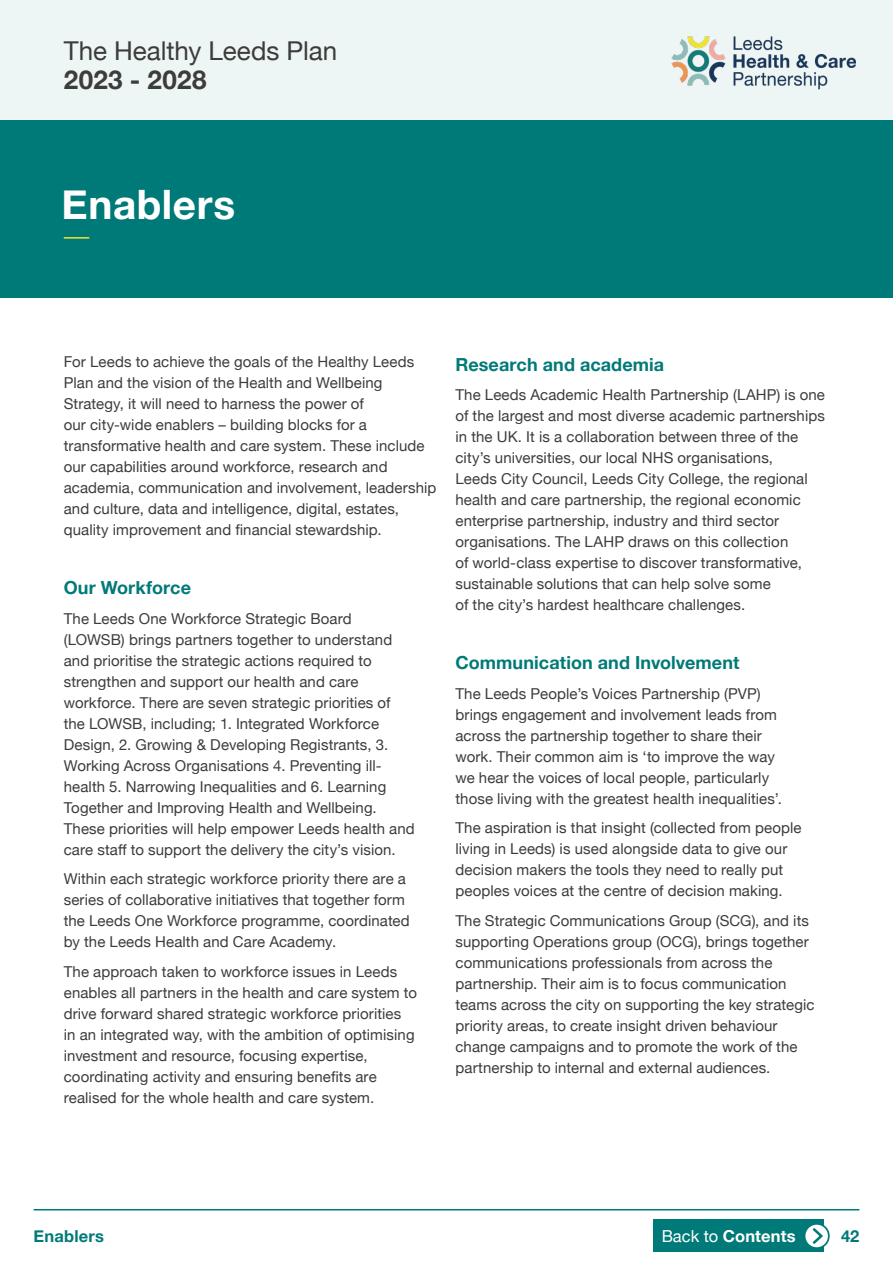
<style>
.page{position:relative;width:893px;height:1263px;background:#fff}
.page>*{position:absolute;margin:0;border:0;box-sizing:border-box;transform-origin:0 0}
.t1{font:700 40.5px "Helvetica Neue";letter-spacing:.015em;color:#fff}
.t2{font:25.95px "Helvetica Neue";letter-spacing:-.005em;color:#3c3c3b}
.t3{font:700 25.95px "Helvetica Neue";letter-spacing:.015em;color:#3c3c3b}
.t4{font:700 18px "Helvetica Neue";letter-spacing:.005em;color:#007a78}
.t5{font:700 16.5px "Helvetica Neue";letter-spacing:.005em;color:#fff}
.t6{font:700 16.5px "Helvetica Neue";letter-spacing:.01em;color:#007a78}
.t7{font:15px/21px "Helvetica Neue";letter-spacing:.005em;color:#3c3c3b}
.s1{font-weight:400}
</style>
<div class="page">
<div style="left:0;top:0;width:893px;height:120px;background:#eef5f5"></div>
<img style="left:671px;top:36px;width:185px;height:54px">
<div style="left:0;top:120px;width:893px;height:178px;background:#007a78"></div>
<hr style="left:64px;top:237px;width:25px;height:2px;background:#f3e42f">
<hr style="left:34px;top:1209px;width:825px;height:1px;background:#007a78">
<div style="left:653px;top:1219px;width:171px;height:33px;background:#007a78"></div>
<svg style="left:804px;top:1224px;width:25px;height:24px"></svg>
<div style="left:804px;top:1223px;width:26px;height:26px;border:2px solid #007a78;border-radius:50%"></div>
<svg style="left:813px;top:1228px;width:10px;height:16px"></svg>
<h2 class="t2" style="left:64px;top:33px;width:275px">The Healthy Leeds Plan</h2>
<h2 class="t3" style="left:64px;top:60px;width:144px">2023 - 2028</h2>
<h1 class="t1" style="left:62px;top:172px;width:175px">Enablers</h1>
<p class="t7" style="left:64px;top:352px;width:374px">For Leeds to achieve the goals of the Healthy Leeds Plan and the vision of the Health and Wellbeing Strategy, it will need to harness the power of<br>our city-wide enablers – building blocks for a transformative health and care system. These include our capabilities around workforce, research and academia, communication and involvement, leadership and culture, data and intelligence, digital, estates, quality improvement and financial stewardship.</p>
<p class="t4" style="left:64px;top:574px;width:129px">Our Workforce</p>
<p class="t7" style="left:64px;top:609px;width:353px">The Leeds One Workforce Strategic Board (LOWSB) brings partners together to understand and prioritise the strategic actions required to strengthen and support our health and care workforce. There are seven strategic priorities of the LOWSB, including; 1. Integrated Workforce Design, 2. Growing &amp; Developing Registrants, 3.<br>Working Across Organisations 4. Preventing ill&shy;health 5. Narrowing Inequalities and 6. Learning Together and Improving Health and Wellbeing.<br>These priorities will help empower Leeds health and care staff to support the delivery the city’s vision.</p>
<p class="t7" style="left:64px;top:869px;width:347px">Within each strategic workforce priority there are a series of collaborative initiatives that together form the Leeds One Workforce programme, coordinated by the Leeds Health and Care Academy.</p>
<p class="t7" style="left:64px;top:962px;width:355px">The approach taken to workforce issues in Leeds enables all partners in the health and care system to drive forward shared strategic workforce priorities<br>in an integrated way, with the ambition of optimising investment and resource, focusing expertise, coordinating activity and ensuring benefits are realised for the whole health and care system.</p>
<p class="t4" style="left:455px;top:350px;width:210px">Research and academia</p>
<p class="t7" style="left:455px;top:385px;width:371px">The Leeds Academic Health Partnership (LAHP) is one of the largest and most diverse academic partnerships in the UK. It is a collaboration between three of the city’s universities, our local NHS organisations,<br>Leeds City Council, Leeds City College, the regional health and care partnership, the regional economic enterprise partnership, industry and third sector organisations. The LAHP draws on this collection<br>of world-class expertise to discover transformative, sustainable solutions that can help solve some<br>of the city’s hardest healthcare challenges.</p>
<p class="t4" style="left:455px;top:648px;width:285px">Communication and Involvement</p>
<p class="t7" style="left:455px;top:684px;width:328px">The Leeds People’s Voices Partnership (PVP) brings engagement and involvement leads from across the partnership together to share their work. Their common aim is ‘to improve the way we hear the voices of local people, particularly those living with the greatest health inequalities’.</p>
<p class="t7" style="left:455px;top:818px;width:348px">The aspiration is that insight (collected from people living in Leeds) is used alongside data to give our decision makers the tools they need to really put peoples voices at the centre of decision making.</p>
<p class="t7" style="left:455px;top:911px;width:360px">The Strategic Communications Group (SCG), and its supporting Operations group (OCG), brings together communications professionals from across the partnership. Their aim is to focus communication teams across the city on supporting the key strategic priority areas, to create insight driven behaviour change campaigns and to promote the work of the partnership to internal and external audiences.</p>
<p class="t6" style="left:34px;top:1223px;width:72px">Enablers</p>
<p class="t5" style="left:662px;top:1223px;width:136px"><span class="s1">Back to</span> Contents</p>
<p class="t6" style="left:841px;top:1223px;width:20px">42</p>
</div>
